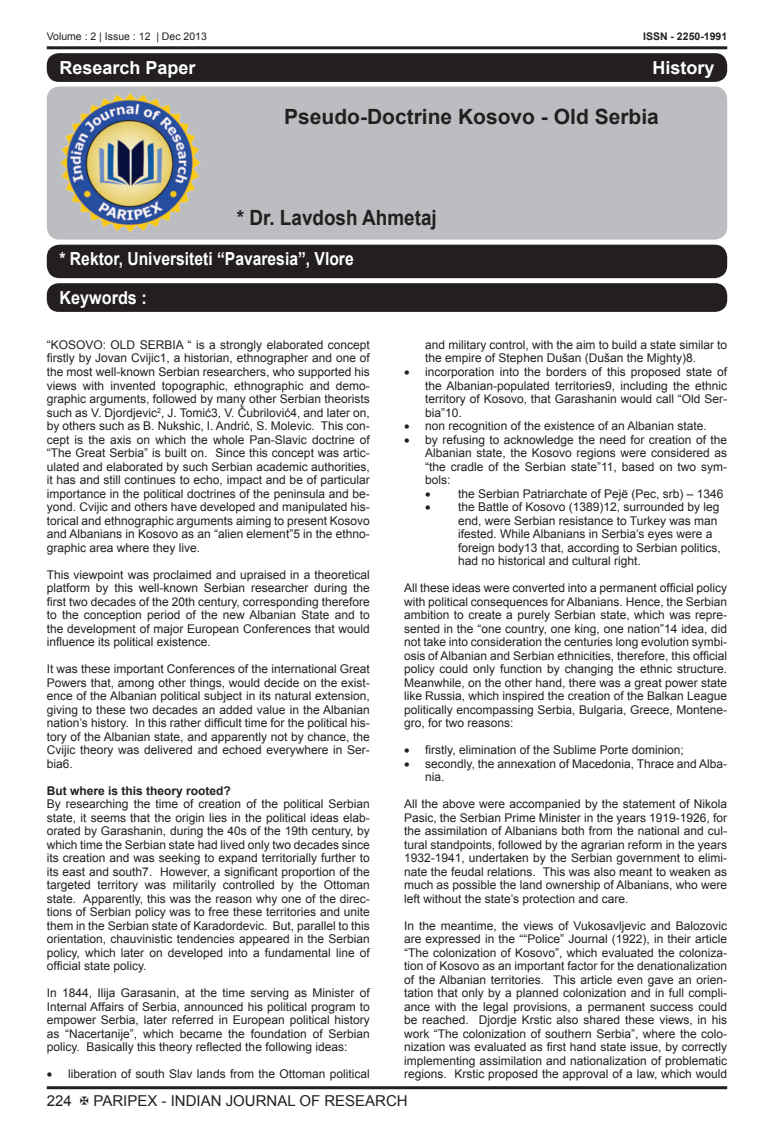
<style>
.page{position:relative;width:774px;height:1136px;background:#fff}
.page>*{position:absolute;margin:0;border:0;box-sizing:border-box;transform-origin:0 0}
.t1{font:700 21px "Arial";color:#231f20}
.t2{font:700 21px "Arial";color:#231f20;scale:.9 1}
.t3{font:700 18px/38.5px "Arial";color:#fff;scale:.87 1}
.t4{font:700 18px "Arial";color:#fff}
.t5{font:15px "Arial";color:#231f20}
.t6{font:12px/13.5px "Arial";color:#231f20;text-align:justify}
.t7{font:700 12px "Arial";color:#231f20}
.t8{font:10.5px "Arial";color:#231f20}
.t9{font:700 10.5px "Arial";color:#231f20}
</style>
<div class="page">
<hr style="left:47px;top:46px;width:680px;height:3px;background:#231f20">
<hr style="left:47px;top:1086px;width:680px;height:3px;background:#231f20">
<div style="left:47px;top:86px;width:680px;height:153px;background:#bcbdc0;border-radius:13px"></div>
<div style="left:47px;top:53px;width:680px;height:29px;background:#231f20;border-radius:12px"></div>
<img style="left:61px;top:93px;width:139px;height:140px">
<div style="left:47px;top:244px;width:680px;height:34px;background:#231f20;border-radius:13px"></div>
<div style="left:47px;top:283px;width:680px;height:29px;background:#231f20;border-radius:12px"></div>
<p class="t8" style="left:47px;top:33px;width:162px">Volume : 2 | Issue : 12 | Dec 2013</p>
<p class="t9" style="left:643px;top:33px;width:86px">ISSN - 2250-1991</p>
<h2 class="t4" style="left:60px;top:61px;width:138px">Research Paper</h2>
<h2 class="t4" style="left:652px;top:61px;width:64px">History</h2>
<h1 class="t1" style="left:284px;top:109px;width:376px">Pseudo-Doctrine Kosovo - Old Serbia</h1>
<h1 class="t2" style="left:237px;top:209px;width:224px">* Dr. Lavdosh Ahmetaj</h1>
<h2 class="t3" style="left:60px;top:241px;width:340px">* Rektor, Universiteti “Pavaresia”, Vlore<br>Keywords :</h2>
<p class="t6" style="left:47px;top:339px;width:325px">“KOSOVO: OLD SERBIA “ is a strongly elaborated concept firstly by Jovan Cvijic1, a historian, ethnographer and one of the most well-known Serbian researchers, who supported his views with invented topographic, ethnographic and demo&shy;graphic arguments, followed by many other Serbian theorists such as V. Djordjevic<sup>2</sup>, J. Tomić3, V. Čubrilović4, and later on, by others such as B. Nukshic, I. Andrić, S. Molevic. This con&shy;cept is the axis on which the whole Pan-Slavic doctrine of “The Great Serbia” is built on. Since this concept was artic&shy;ulated and elaborated by such Serbian academic authorities, it has and still continues to echo, impact and be of particular importance in the political doctrines of the peninsula and be&shy;yond. Cvijic and others have developed and manipulated his&shy;torical and ethnographic arguments aiming to present Kosovo and Albanians in Kosovo as an “alien element”5 in the ethno&shy;graphic area where they live.</p>
<p class="t6" style="left:47px;top:567px;width:325px">This viewpoint was proclaimed and upraised in a theoretical platform by this well-known Serbian researcher during the first two decades of the 20th century, corresponding therefore to the conception period of the new Albanian State and to the development of major European Conferences that would influence its political existence.</p>
<p class="t6" style="left:47px;top:662px;width:325px">It was these important Conferences of the international Great Powers that, among other things, would decide on the exist&shy;ence of the Albanian political subject in its natural extension, giving to these two decades an added value in the Albanian nation’s history. In this rather difficult time for the political his&shy;tory of the Albanian state, and apparently not by chance, the Cvijic theory was delivered and echoed everywhere in Ser&shy;bia6.</p>
<p class="t7" style="left:47px;top:786px;width:186px">But where is this theory rooted?</p>
<p class="t6" style="left:47px;top:797px;width:325px">By researching the time of creation of the political Serbian state, it seems that the origin lies in the political ideas elab&shy;orated by Garashanin, during the 40s of the 19th century, by which time the Serbian state had lived only two decades since its creation and was seeking to expand territorially further to its east and south7. However, a significant proportion of the targeted territory was militarily controlled by the Ottoman state. Apparently, this was the reason why one of the direc&shy;tions of Serbian policy was to free these territories and unite them in the Serbian state of Karadordevic. But, parallel to this orientation, chauvinistic tendencies appeared in the Serbian policy, which later on developed into a fundamental line of official state policy.</p>
<p class="t6" style="left:47px;top:986px;width:325px">In 1844, Ilija Garasanin, at the time serving as Minister of Internal Affairs of Serbia, announced his political program to empower Serbia, later referred in European political history as “Nacertanije”, which became the foundation of Serbian policy. Basically this theory reflected the following ideas:</p>
<p class="t6" style="left:47px;top:1067px;width:325px">• liberation of south Slav lands from the Ottoman political</p>
<p class="t6" style="left:425px;top:338px;width:303px">and military control, with the aim to build a state similar to the empire of Stephen Dušan (Dušan the Mighty)8.</p>
<p class="t6" style="left:425px;top:365px;width:303px;text-indent:-21px">• incorporation into the borders of this proposed state of the Albanian-populated territories9, including the ethnic territory of Kosovo, that Garashanin would call “Old Ser&shy;bia”10.</p>
<p class="t6" style="left:404px;top:419px;width:304px">• non recognition of the existence of an Albanian state.</p>
<p class="t6" style="left:425px;top:432px;width:303px;text-indent:-21px">• by refusing to acknowledge the need for creation of the Albanian state, the Kosovo regions were considered as “the cradle of the Serbian state”11, based on two sym&shy;bols:</p>
<p class="t6" style="left:425px;top:486px;width:300px">• the Serbian Patriarchate of Pejë (Pec, srb) – 1346</p>
<p class="t6" style="left:458px;top:500px;width:264px;text-align:left;text-indent:-33px">• the Battle of Kosovo (1389)12, surrounded by leg end, were Serbian resistance to Turkey was man ifested. While Albanians in Serbia’s eyes were a foreign body13 that, according to Serbian politics, had no historical and cultural right.</p>
<p class="t6" style="left:404px;top:581px;width:325px">All these ideas were converted into a permanent official policy with political consequences for Albanians. Hence, the Serbian ambition to create a purely Serbian state, which was repre&shy;sented in the “one country, one king, one nation”14 idea, did not take into consideration the centuries long evolution symbi&shy;osis of Albanian and Serbian ethnicities, therefore, this official policy could only function by changing the ethnic structure.<br>Meanwhile, on the other hand, there was a great power state like Russia, which inspired the creation of the Balkan League politically encompassing Serbia, Bulgaria, Greece, Montene&shy;gro, for two reasons:</p>
<p class="t6" style="left:404px;top:743px;width:281px">• firstly, elimination of the Sublime Porte dominion;</p>
<p class="t6" style="left:425px;top:756px;width:303px;text-indent:-21px">• secondly, the annexation of Macedonia, Thrace and Alba&shy;nia.</p>
<p class="t6" style="left:404px;top:797px;width:325px">All the above were accompanied by the statement of Nikola Pasic, the Serbian Prime Minister in the years 1919-1926, for the assimilation of Albanians both from the national and cul&shy;tural standpoints, followed by the agrarian reform in the years 1932-1941, undertaken by the Serbian government to elimi&shy;nate the feudal relations. This was also meant to weaken as much as possible the land ownership of Albanians, who were left without the state’s protection and care.</p>
<p class="t6" style="left:404px;top:918px;width:325px">In the meantime, the views of Vukosavljevic and Balozovic are expressed in the ““Police” Journal (1922), in their article “The colonization of Kosovo”, which evaluated the coloniza&shy;tion of Kosovo as an important factor for the denationalization of the Albanian territories. This article even gave an orien&shy;tation that only by a planned colonization and in full compli&shy;ance with the legal provisions, a permanent success could be reached. Djordje Krstic also shared these views, in his work “The colonization of southern Serbia”, where the colo&shy;nization was evaluated as first hand state issue, by correctly implementing assimilation and nationalization of problematic regions. Krstic proposed the approval of a law, which would</p>
<p class="t5" style="left:47px;top:1094px;width:27px">224</p>
<p class="t5" style="left:93px;top:1094px;width:316px">PARIPEX - INDIAN JOURNAL OF RESEARCH</p>
</div>
